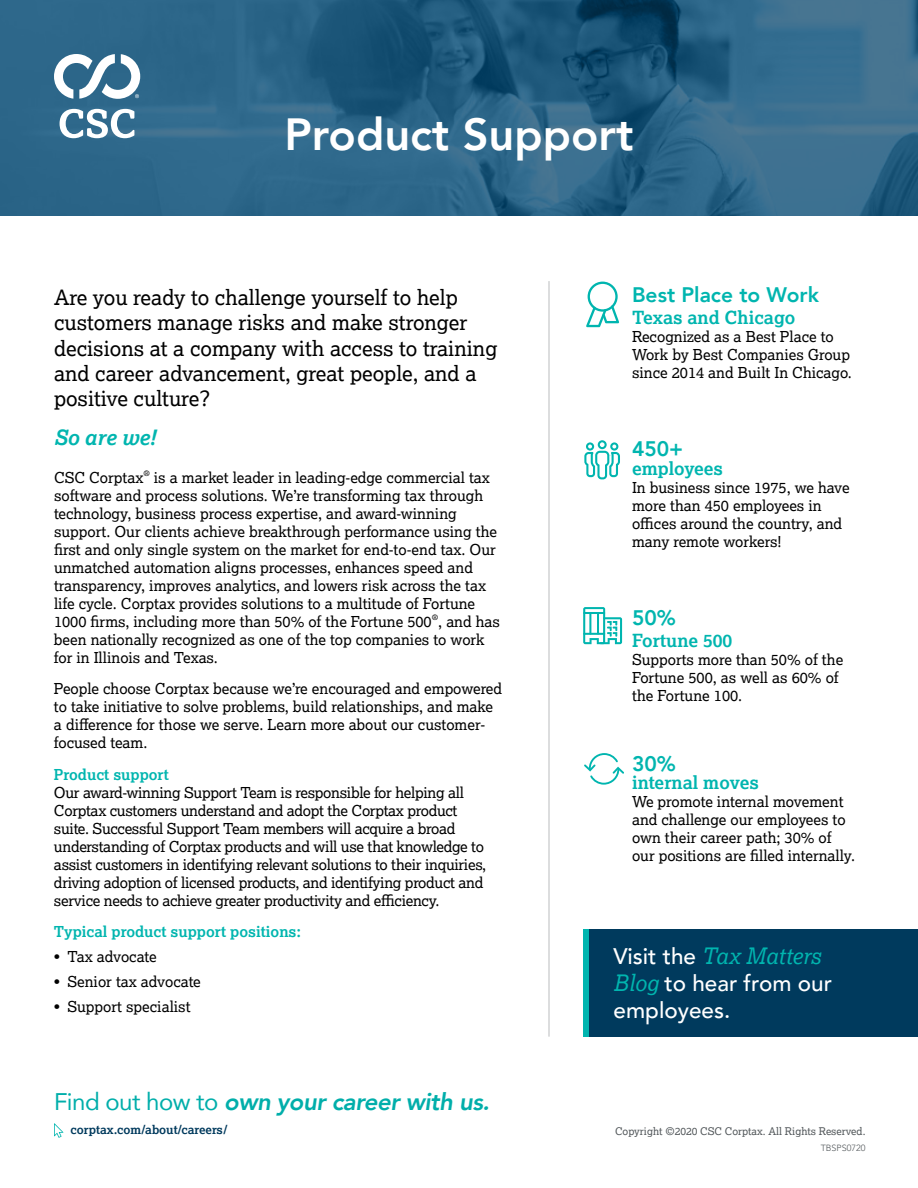
<style>
.page{position:relative;width:918px;height:1188px;background:#fff}
.page>*{position:absolute;margin:0;border:0;box-sizing:border-box;transform-origin:0 0}
.t1{font:800 45px "Avenir";color:#fff}
.t2{font:italic 800 24px "Avenir";letter-spacing:-.02em;color:#00aeaa}
.t3{font:500 22.5px/27px "Avenir LT Pro";color:#fff}
.t4{font:italic 22.5px "Lexia";color:#00b5af}
.t5{font:21px/25.2px "Lexia";color:#000}
.t6{font:800 21px "Avenir";color:#00b5af}
.t7{font:italic 700 21px "Lexia";color:#00b5af}
.t8{font:700 18px "Lexia";color:#00b5af}
.t9{font:15px/18px "Lexia";color:#000}
.t10{font:15px/18px "Lexia";letter-spacing:-.02em;color:#000}
.t11{font:700 15px "Lexia";color:#00b5af}
.t12{font:700 12px "Lexia";color:#003a5d}
.t13{font:10.5px "Lexia";color:#52575a}
.t14{font:300 9px "Avenir LT Pro";color:#52575a}
.t15{font:7.35px "Lexia";color:#000}
.s1{font-weight:400;font-style:normal}
.s2{font-family:"Avenir LT Pro";font-weight:500;font-style:normal;color:#fff}
.s3{font-family:"Lexia";font-weight:400;font-style:italic;color:#00b5af}
</style>
<div class="page">
<svg style="left:0;top:0;width:918px;height:216px;background:#2b6385"></svg>
<hr style="left:548px;top:281px;width:2px;height:756px;background:#d1d3d4">
<svg style="left:54px;top:1123px;width:9px;height:15px"></svg>
<svg style="left:60px;top:109px;width:74px;height:29px"></svg>
<svg style="left:54px;top:54px;width:86px;height:45px"></svg>
<svg style="left:586px;top:282px;width:33px;height:45px"></svg>
<svg style="left:584px;top:440px;width:36px;height:39px"></svg>
<svg style="left:583px;top:607px;width:39px;height:37px"></svg>
<hr style="left:589px;top:612px;width:2px;height:23px;background:#00b5af">
<hr style="left:597px;top:612px;width:2px;height:23px;background:#00b5af">
<svg style="left:584px;top:753px;width:40px;height:32px"></svg>
<div style="left:583px;top:929px;width:335px;height:108px;background:#003a5d"></div>
<div style="left:583px;top:929px;width:6px;height:108px;background:#00b5af"></div>
<h1 class="t1" style="left:284px;top:100px;width:351px">Product Support</h1>
<h3 class="t5" style="left:54px;top:284px;width:445px">Are you ready to challenge yourself to help customers manage risks and make stronger decisions at a company with access to training and career advancement, great people, and a positive culture?</h3>
<h3 class="t7" style="left:54px;top:424px;width:103px">So are we!</h3>
<p class="t9" style="left:54px;top:468px;width:91px">CSC Corptax</p>
<p class="t15" style="left:143px;top:469px;width:8px">®</p>
<p class="t9" style="left:54px;top:468px;width:448px;text-indent:100px">is a market leader in leading-edge commercial tax software and process solutions. We’re transforming tax through technology, business process expertise, and award-winning support. Our clients achieve breakthrough performance using the first and only single system on the market for end-to-end tax. Our unmatched automation aligns processes, enhances speed and transparency, improves analytics, and lowers risk across the tax life cycle. Corptax provides solutions to a multitude of Fortune 1000 firms, including more than 50% of the Fortune 500 , and has</p>
<p class="t15" style="left:432px;top:613px;width:8px">®</p>
<p class="t9" style="left:54px;top:630px;width:432px">been nationally recognized as one of the top companies to work for in Illinois and Texas.</p>
<p class="t9" style="left:54px;top:680px;width:450px">People choose Corptax because we’re encouraged and empowered to take initiative to solve problems, build relationships, and make a difference for those we serve. Learn more about our customer&shy;focused team.</p>
<p class="t11" style="left:54px;top:765px;width:116px">Product support</p>
<p class="t10" style="left:54px;top:783px;width:434px">Our award-winning Support Team is responsible for helping all Corptax customers understand and adopt the Corptax product suite. Successful Support Team members will acquire a broad understanding of Corptax products and will use that knowledge to assist customers in identifying relevant solutions to their inquiries, driving adoption of licensed products, and identifying product and service needs to achieve greater productivity and efficiency.</p>
<p class="t11" style="left:54px;top:922px;width:249px">Typical product support positions:</p>
<p class="t9" style="left:54px;top:947px;width:104px">• Tax advocate</p>
<p class="t9" style="left:54px;top:972px;width:148px">• Senior tax advocate</p>
<p class="t9" style="left:54px;top:997px;width:138px">• Support specialist</p>
<h2 class="t2" style="left:54px;top:1087px;width:437px"><span class="s1">Find out how to</span> own your career with us.</h2>
<p class="t12" style="left:70px;top:1122px;width:158px">corptax.com/about/careers/</p>
<h3 class="t6" style="left:632px;top:278px;width:189px">Best Place to Work</h3>
<p class="t8" style="left:632px;top:306px;width:165px">Texas and Chicago</p>
<p class="t9" style="left:632px;top:327px;width:221px">Recognized as a Best Place to<br>Work by Best Companies Group since 2014 and Built In Chicago.</p>
<h3 class="t6" style="left:632px;top:433px;width:53px">450+</h3>
<p class="t8" style="left:632px;top:457px;width:92px">employees</p>
<p class="t9" style="left:632px;top:478px;width:219px">In business since 1975, we have more than 450 employees in offices around the country, and many remote workers!</p>
<h3 class="t6" style="left:632px;top:602px;width:45px">50%</h3>
<p class="t8" style="left:632px;top:630px;width:102px">Fortune 500</p>
<p class="t9" style="left:632px;top:651px;width:213px">Supports more than 50% of the<br>Fortune 500, as well as 60% of the Fortune 100.</p>
<h3 class="t6" style="left:632px;top:747px;width:45px">30%</h3>
<p class="t8" style="left:632px;top:772px;width:128px">internal moves</p>
<p class="t9" style="left:632px;top:793px;width:225px">We promote internal movement and challenge our employees to own their career path; 30% of our positions are filled internally.</p>
<h3 class="t4" style="left:614px;top:941px;width:209px"><span class="s2">Visit the</span> Tax Matters</h3>
<h3 class="t3" style="left:614px;top:970px;width:220px"><span class="s3">Blog</span> to hear from our employees.</h3>
<p class="t13" style="left:615px;top:1124px;width:252px">Copyright ©2020 CSC Corptax. All Rights Reserved.</p>
<p class="t14" style="left:821px;top:1143px;width:46px">TBSPS0720</p>
</div>
